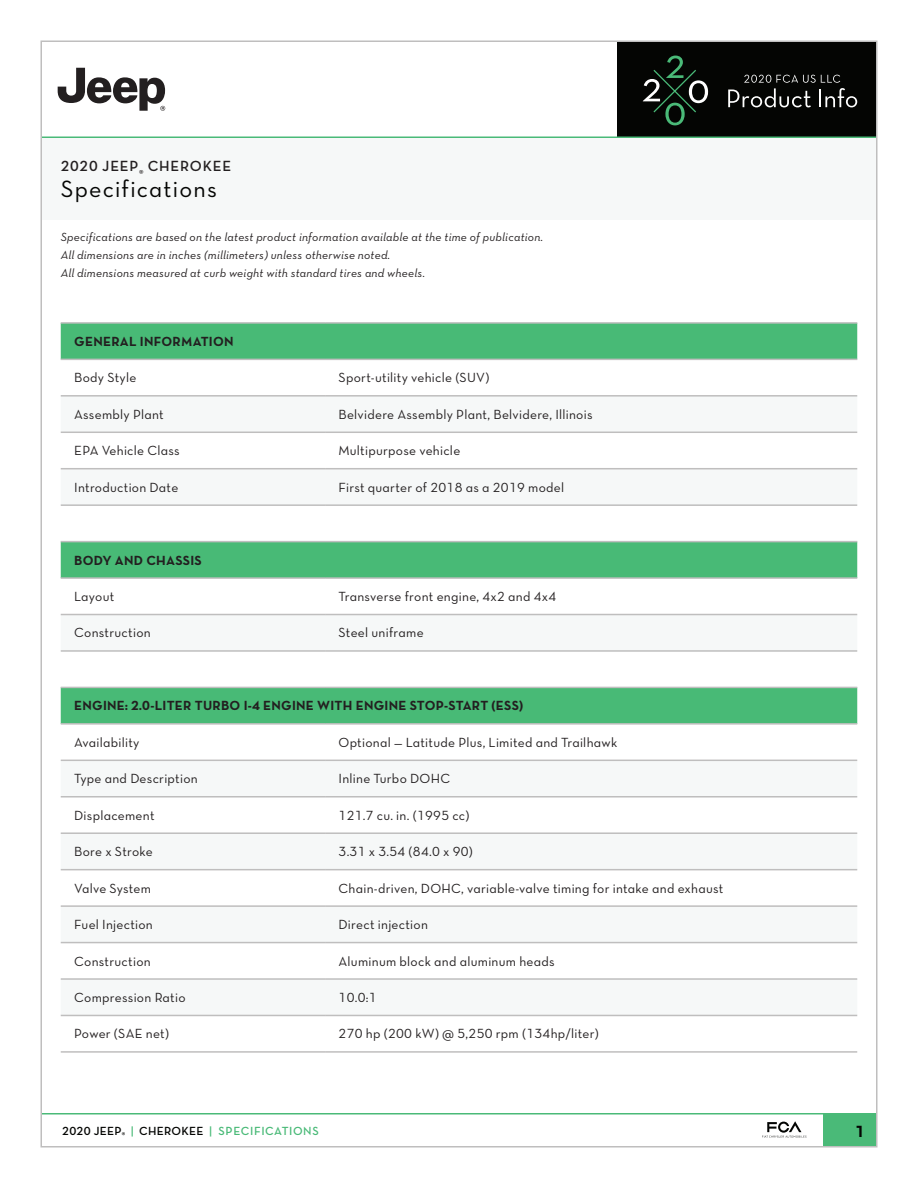
<style>
.page{position:relative;width:918px;height:1188px;background:#fff}
.page>*{position:absolute;margin:0;border:0;box-sizing:border-box;transform-origin:0 0}
.t1{font:24px "Neutra Text TF Book Alt";letter-spacing:.05em;color:#040503}
.t2{font:16.5px "Neutra Text TF Bold Alt";color:#040503}
.t3{font:15px "Neutra Text TF Demi Alt";letter-spacing:.05em;color:#231f20}
.t4{font:13.5px "Neutra Text TF Book Alt";letter-spacing:.02em;color:#231f20}
.t5{font:13.5px "Neutra Text TF Bold Alt";letter-spacing:.02em;color:#231f20}
.t6{font:12px/18px "Neutra Text TF Book Italic Alt";letter-spacing:.02em;color:#231f20}
.t7{font:12px "Neutra Text TF Demi Alt";letter-spacing:.02em;color:#040503}
.s1{color:#4aba78}
</style>
<div class="page">
<div style="left:617px;top:41px;width:260px;height:96px;background:#040503"></div>
<svg style="left:643px;top:56px;width:65px;height:69px"></svg>
<svg style="left:728px;top:75px;width:129px;height:32px"></svg>
<svg style="left:762px;top:1121px;width:45px;height:17px"></svg>
<div style="left:823px;top:1114px;width:54px;height:33px;background:#4aba78"></div>
<hr style="left:41px;top:1113px;width:836px;height:1px;background:#4aba78">
<svg style="left:58px;top:68px;width:107px;height:43px"></svg>
<div style="left:42px;top:137px;width:834px;height:82px;background:#f6f8f8"></div>
<div style="left:61px;top:324px;width:796px;height:35px;background:#48ba76"></div>
<svg style="left:61px;top:431px;width:796px;height:584px"></svg>
<hr style="left:61px;top:395px;width:264px;height:2px;background:#bfbebe">
<hr style="left:325px;top:395px;width:532px;height:2px;background:#bfbebe">
<hr style="left:61px;top:432px;width:264px;height:1px;background:#bfbebe">
<hr style="left:325px;top:432px;width:532px;height:1px;background:#bfbebe">
<hr style="left:61px;top:468px;width:264px;height:1px;background:#bfbebe">
<hr style="left:325px;top:468px;width:532px;height:1px;background:#bfbebe">
<hr style="left:61px;top:504px;width:264px;height:2px;background:#bfbebe">
<hr style="left:325px;top:504px;width:532px;height:2px;background:#bfbebe">
<hr style="left:61px;top:614px;width:264px;height:1px;background:#bfbebe">
<hr style="left:325px;top:614px;width:532px;height:1px;background:#bfbebe">
<hr style="left:61px;top:650px;width:264px;height:2px;background:#bfbebe">
<hr style="left:325px;top:650px;width:532px;height:2px;background:#bfbebe">
<hr style="left:61px;top:760px;width:264px;height:1px;background:#bfbebe">
<hr style="left:325px;top:760px;width:532px;height:1px;background:#bfbebe">
<hr style="left:61px;top:796px;width:264px;height:2px;background:#bfbebe">
<hr style="left:325px;top:796px;width:532px;height:2px;background:#bfbebe">
<hr style="left:61px;top:832px;width:264px;height:2px;background:#bfbebe">
<hr style="left:325px;top:832px;width:532px;height:2px;background:#bfbebe">
<hr style="left:61px;top:869px;width:264px;height:1px;background:#bfbebe">
<hr style="left:325px;top:869px;width:532px;height:1px;background:#bfbebe">
<hr style="left:61px;top:905px;width:264px;height:2px;background:#bfbebe">
<hr style="left:325px;top:905px;width:532px;height:2px;background:#bfbebe">
<hr style="left:61px;top:942px;width:264px;height:1px;background:#bfbebe">
<hr style="left:325px;top:942px;width:532px;height:1px;background:#bfbebe">
<hr style="left:61px;top:978px;width:264px;height:2px;background:#bfbebe">
<hr style="left:325px;top:978px;width:532px;height:2px;background:#bfbebe">
<hr style="left:61px;top:1015px;width:264px;height:1px;background:#bfbebe">
<hr style="left:325px;top:1015px;width:532px;height:1px;background:#bfbebe">
<hr style="left:61px;top:1051px;width:264px;height:2px;background:#bfbebe">
<hr style="left:325px;top:1051px;width:532px;height:2px;background:#bfbebe">
<hr style="left:61px;top:322px;width:264px;height:2px;background:#bfbebe">
<hr style="left:325px;top:322px;width:532px;height:2px;background:#bfbebe">
<hr style="left:61px;top:359px;width:264px;height:1px;background:#bfbebe">
<hr style="left:325px;top:359px;width:532px;height:1px;background:#bfbebe">
<hr style="left:61px;top:541px;width:264px;height:1px;background:#bfbebe">
<hr style="left:325px;top:541px;width:532px;height:1px;background:#bfbebe">
<hr style="left:61px;top:577px;width:264px;height:2px;background:#bfbebe">
<hr style="left:325px;top:577px;width:532px;height:2px;background:#bfbebe">
<hr style="left:61px;top:687px;width:264px;height:1px;background:#bfbebe">
<hr style="left:325px;top:687px;width:532px;height:1px;background:#bfbebe">
<hr style="left:61px;top:723px;width:264px;height:2px;background:#bfbebe">
<hr style="left:325px;top:723px;width:532px;height:2px;background:#bfbebe">
<hr style="left:41px;top:136px;width:836px;height:2px;background:#4aba78">
<p class="t3" style="left:61px;top:157px;width:172px">2020 JEEP<sub>®</sub> CHEROKEE</p>
<h1 class="t1" style="left:61px;top:174px;width:158px">Specifications</h1>
<p class="t6" style="left:61px;top:228px;width:484px">Specifications are based on the latest product information available at the time of publication.<br>All dimensions are in inches (millimeters) unless otherwise noted.<br>All dimensions measured at curb weight with standard tires and wheels.</p>
<p class="t5" style="left:74px;top:333px;width:161px">GENERAL INFORMATION</p>
<p class="t4" style="left:74px;top:370px;width:64px">Body Style</p>
<p class="t4" style="left:339px;top:370px;width:152px">Sport-utility vehicle (SUV)</p>
<p class="t4" style="left:74px;top:406px;width:91px">Assembly Plant</p>
<p class="t4" style="left:339px;top:406px;width:256px">Belvidere Assembly Plant, Belvidere, Illinois</p>
<p class="t4" style="left:74px;top:442px;width:107px">EPA Vehicle Class</p>
<p class="t4" style="left:339px;top:442px;width:123px">Multipurpose vehicle</p>
<p class="t4" style="left:74px;top:479px;width:106px">Introduction Date</p>
<p class="t4" style="left:339px;top:479px;width:227px">First quarter of 2018 as a 2019 model</p>
<p class="t5" style="left:74px;top:552px;width:129px">BODY AND CHASSIS</p>
<p class="t4" style="left:74px;top:588px;width:42px">Layout</p>
<p class="t4" style="left:339px;top:588px;width:219px">Transverse front engine, 4x2 and 4x4</p>
<p class="t4" style="left:74px;top:625px;width:78px">Construction</p>
<p class="t4" style="left:339px;top:625px;width:87px">Steel uniframe</p>
<p class="t5" style="left:74px;top:697px;width:451px">ENGINE: 2.0-LITER TURBO I-4 ENGINE WITH ENGINE STOP-START (ESS)</p>
<p class="t4" style="left:74px;top:734px;width:67px">Availability</p>
<p class="t4" style="left:339px;top:734px;width:280px">Optional — Latitude Plus, Limited and Trailhawk</p>
<p class="t4" style="left:74px;top:770px;width:125px">Type and Description</p>
<p class="t4" style="left:339px;top:770px;width:113px">Inline Turbo DOHC</p>
<p class="t4" style="left:74px;top:807px;width:82px">Displacement</p>
<p class="t4" style="left:339px;top:807px;width:133px">121.7 cu. in. (1995 cc)</p>
<p class="t4" style="left:74px;top:843px;width:80px">Bore x Stroke</p>
<p class="t4" style="left:339px;top:843px;width:136px">3.31 x 3.54 (84.0 x 90)</p>
<p class="t4" style="left:74px;top:880px;width:78px">Valve System</p>
<p class="t4" style="left:339px;top:880px;width:386px">Chain-driven, DOHC, variable-valve timing for intake and exhaust</p>
<p class="t4" style="left:74px;top:916px;width:80px">Fuel Injection</p>
<p class="t4" style="left:339px;top:916px;width:91px">Direct injection</p>
<p class="t4" style="left:74px;top:953px;width:78px">Construction</p>
<p class="t4" style="left:339px;top:953px;width:218px">Aluminum block and aluminum heads</p>
<p class="t4" style="left:74px;top:989px;width:113px">Compression Ratio</p>
<p class="t4" style="left:339px;top:989px;width:40px">10.0:1</p>
<p class="t4" style="left:74px;top:1026px;width:96px">Power (SAE net)</p>
<p class="t4" style="left:339px;top:1026px;width:262px">270 hp (200 kW) @ 5,250 rpm (134hp/liter)</p>
<p class="t7" style="left:62px;top:1123px;width:258px">2020 JEEP<sub>®</sub> <span class="s1">|</span> CHEROKEE <span class="s1">| SPECIFICATIONS</span></p>
<p class="t2" style="left:855px;top:1121px;width:11px">1</p>
</div>
